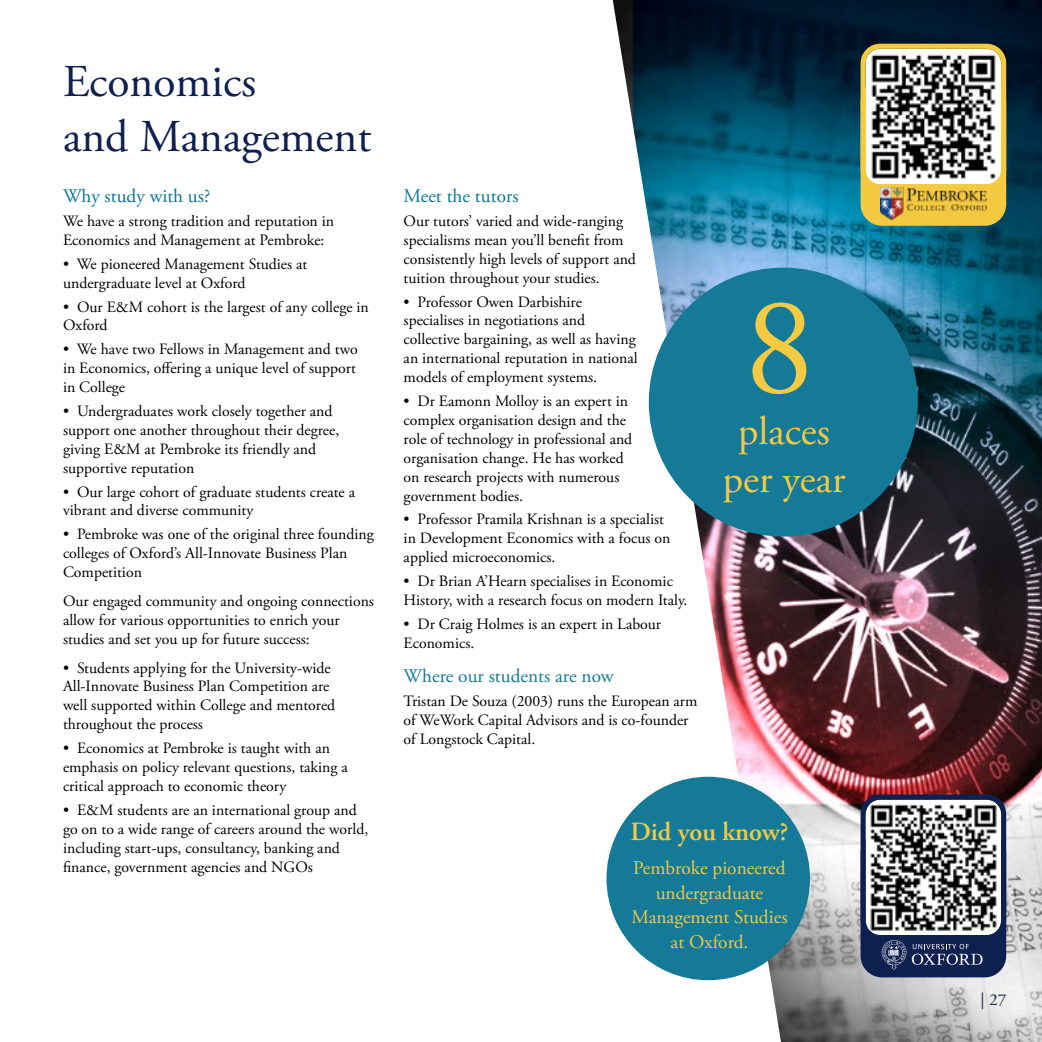
<style>
.page{position:relative;width:1042px;height:1042px;background:#fff}
.page>*{position:absolute;margin:0;border:0;box-sizing:border-box;transform-origin:0 0}
.t1{font:140px "Adobe Garamond Pro";color:#f4ca43}
.t2{font:45.5px/54.6px "Adobe Garamond Pro";color:#0e2050}
.t3{font:40.25px/48.3px "Adobe Garamond Pro";color:#f4ca43;text-align:center}
.t4{font:600 26.25px "Adobe Garamond Pro";color:#f4ca43}
.t5{font:19.25px/24.5px "Adobe Garamond Pro";letter-spacing:-.02em;color:#f4ca43;text-align:center}
.t6{font:19.25px "Adobe Garamond Pro";color:#0a7699}
.t7{font:19.25px "Adobe Garamond Pro";color:#147a98}
.t8{font:16.62px "Adobe Garamond Pro";color:#1a2542;scale:1.05 1}
.t9{font:15.75px/18.9px "Adobe Garamond Pro";letter-spacing:-.01em;color:#000}
.t10{font:15.75px/18.9px "Adobe Garamond Pro";letter-spacing:-.06em;color:#000}
.t11{font:15.75px/18.9px "Adobe Garamond Pro";letter-spacing:-.03em;color:#000}
</style>
<div class="page">
<img style="left:781px;top:0;width:261px;height:1042px">
<img style="left:612px;top:0;width:169px;height:1042px">
<div style="left:649px;top:268px;width:269px;height:268px;background:#147a98;border-radius:50%"></div>
<div style="left:606px;top:777px;width:204px;height:203px;background:#147a98;border-radius:50%"></div>
<div style="left:864px;top:84px;width:138px;height:138px;background:#f4ca43;border-radius:18px"></div>
<div style="left:860px;top:80px;width:146px;height:146px;border:7px solid #f4ca43;border-radius:18px"></div>
<img style="left:866px;top:50px;width:134px;height:133px">
<div style="left:860px;top:44px;width:146px;height:145px;border:5px solid #f4ca43;border-radius:17px"></div>
<img style="left:880px;top:187px;width:106px;height:33px">
<div style="left:864px;top:835px;width:138px;height:139px;background:#0e2050;border-radius:18px"></div>
<div style="left:860px;top:832px;width:146px;height:145px;border:7px solid #0e2050;border-radius:18px"></div>
<img style="left:866px;top:800px;width:134px;height:134px">
<div style="left:860px;top:794px;width:146px;height:146px;border:5px solid #0e2050;border-radius:17px"></div>
<svg style="left:912px;top:944px;width:70px;height:21px"></svg>
<svg style="left:882px;top:940px;width:24px;height:29px"></svg>
<h2 class="t2" style="left:63px;top:56px;width:310px">Economics<br>and Management</h2>
<p class="t6" style="left:63px;top:184px;width:149px">Why study with us?</p>
<p class="t9" style="left:63px;top:212px;width:273px">We have a strong tradition and reputation in<br>Economics and Management at Pembroke:</p>
<p class="t9" style="left:63px;top:255px;width:246px">• We pioneered Management Studies at undergraduate level at Oxford</p>
<p class="t9" style="left:63px;top:298px;width:307px">• Our E&amp;M cohort is the largest of any college in<br>Oxford</p>
<p class="t9" style="left:63px;top:340px;width:296px;text-align:justify">• We have two Fellows in Management and two in Economics, offering a unique level of support in College</p>
<p class="t9" style="left:63px;top:402px;width:278px">• Undergraduates work closely together and support one another throughout their degree, giving E&amp;M at Pembroke its friendly and supportive reputation</p>
<p class="t9" style="left:63px;top:483px;width:294px">• Our large cohort of graduate students create a vibrant and diverse community</p>
<p class="t9" style="left:63px;top:525px;width:312px">• Pembroke was one of the original three founding colleges of Oxford’s All-Innovate Business Plan<br>Competition</p>
<p class="t10" style="left:63px;top:592px;width:312px">Our engaged community and ongoing connections allow for various opportunities to enrich your studies and set you up for future success:</p>
<p class="t9" style="left:63px;top:659px;width:274px">• Students applying for the University-wide All-Innovate Business Plan Competition are well supported within College and mentored throughout the process</p>
<p class="t9" style="left:63px;top:739px;width:286px">• Economics at Pembroke is taught with an emphasis on policy relevant questions, taking a critical approach to economic theory</p>
<p class="t9" style="left:63px;top:801px;width:307px">• E&amp;M students are an international group and go on to a wide range of careers around the world, including start-ups, consultancy, banking and finance, government agencies and NGOs</p>
<p class="t6" style="left:404px;top:184px;width:116px">Meet the tutors</p>
<p class="t9" style="left:404px;top:212px;width:234px">Our tutors’ varied and wide-ranging specialisms mean you’ll benefit from consistently high levels of support and tuition throughout your studies.</p>
<p class="t9" style="left:404px;top:293px;width:236px">• Professor Owen Darbishire specialises in negotiations and collective bargaining, as well as having an international reputation in national models of employment systems.</p>
<p class="t9" style="left:404px;top:392px;width:230px">• Dr Eamonn Molloy is an expert in complex organisation design and the role of technology in professional and organisation change. He has worked on research projects with numerous government bodies.</p>
<p class="t11" style="left:404px;top:510px;width:268px">• Professor Pramila Krishnan is a specialist in Development Economics with a focus on applied microeconomics.</p>
<p class="t9" style="left:404px;top:572px;width:285px">• Dr Brian A’Hearn specialises in Economic<br>History, with a research focus on modern Italy.</p>
<p class="t9" style="left:404px;top:615px;width:259px">• Dr Craig Holmes is an expert in Labour<br>Economics.</p>
<p class="t7" style="left:404px;top:664px;width:212px">Where our students are now</p>
<p class="t9" style="left:404px;top:692px;width:295px">Tristan De Souza (2003) runs the European arm of WeWork Capital Advisors and is co-founder of Longstock Capital.</p>
<h1 class="t1" style="left:744px;top:264px;width:71px">8</h1>
<h3 class="t3" style="left:723px;top:408px;width:124px">places per year</h3>
<h3 class="t4" style="left:630px;top:816px;width:159px">Did you know?</h3>
<p class="t5" style="left:631px;top:856px;width:158px">Pembroke pioneered undergraduate<br>Management Studies at Oxford.</p>
<p class="t8" style="left:980px;top:990px;width:26px">| 27</p>
</div>
